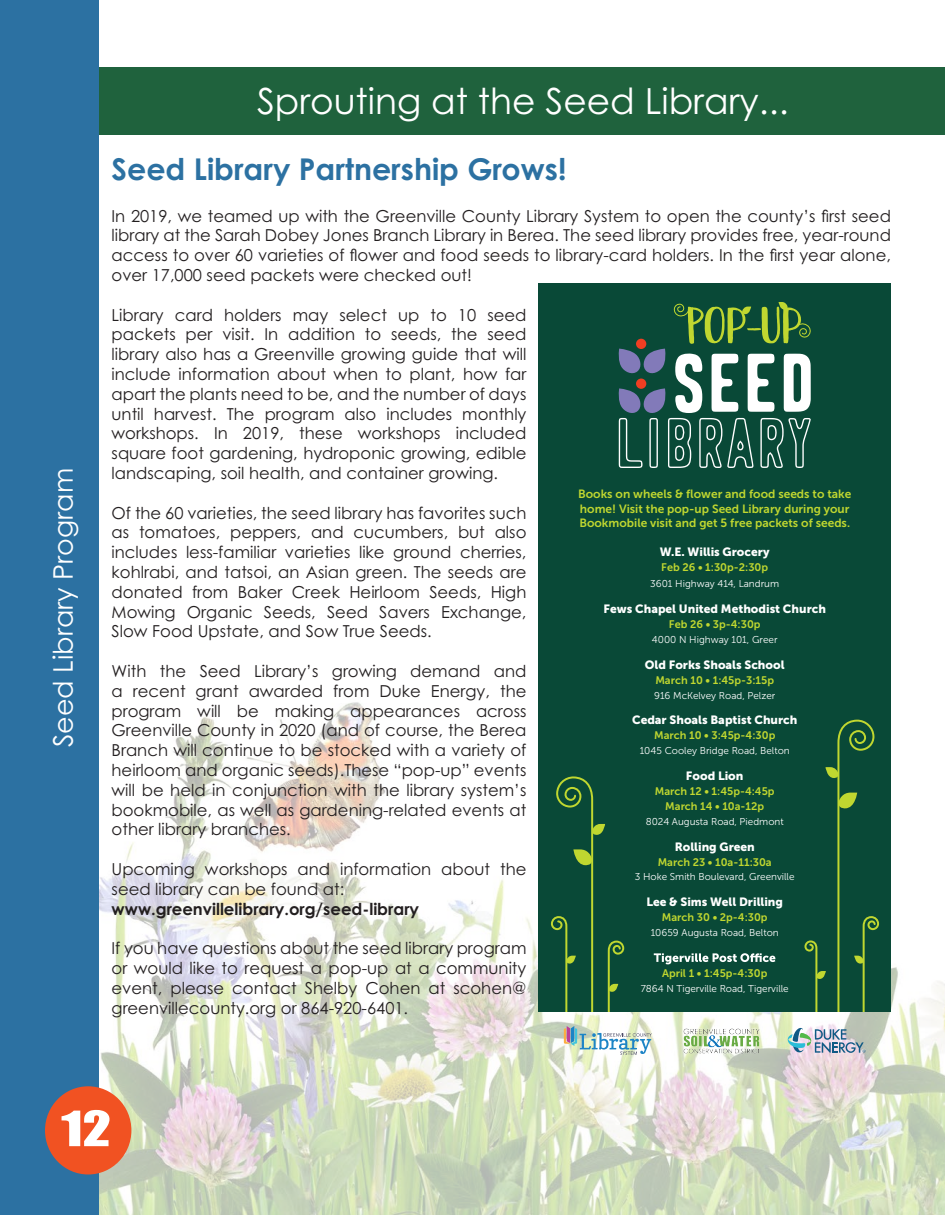
<style>
.page{position:relative;width:945px;height:1215px;background:#fff}
.page>*{position:absolute;margin:0;border:0;box-sizing:border-box;transform-origin:0 0}
.t1{font:45px "Impact";color:#fff;scale:1.25 1}
.t2{font:36px "Century Gothic Pro";color:#fff}
.t3{font:700 30px "Century Gothic Pro";color:#2c71a2}
.t4{font:27px "Century Gothic Pro";color:#fff}
.t5{font:16.5px/19.8px "Century Gothic Pro";color:#231f20;text-align:justify}
.t6{font:700 16.5px "Century Gothic Pro";color:#231f20}
.t7{font:11.85px "Museo Sans 900";color:#fff}
.t8{font:11.85px/14.2px "Museo Sans 700";color:#c0d730}
.t9{font:10.95px/14.9px "Museo Sans 700";color:#c0d730;text-align:center}
.t10{font:9.9px "Museo Sans 300";color:#fff}
</style>
<div class="page">
<img style="left:99px;top:554px;width:846px;height:661px">
<div style="left:0;top:0;width:72px;height:1215px;background:#2c71a2"></div>
<div style="left:27px;top:0;width:72px;height:1215px;background:#2c71a2"></div>
<div style="left:45px;top:1086px;width:86px;height:88px;background:#f15222;border-radius:50%"></div>
<div style="left:99px;top:68px;width:846px;height:67px;background:#1f623d"></div>
<div style="left:539px;top:284px;width:352px;height:728px;background:#094937"></div>
<svg style="left:551px;top:776px;width:74px;height:236px"></svg>
<svg style="left:804px;top:719px;width:76px;height:293px"></svg>
<svg style="left:618px;top:302px;width:193px;height:166px"></svg>
<svg style="left:564px;top:1026px;width:88px;height:29px"></svg>
<img style="left:682px;top:1025px;width:80px;height:31px">
<svg style="left:784px;top:1025px;width:82px;height:29px"></svg>
<svg style="left:654px;top:953px;width:121px;height:11px"></svg>
<p class="t4" style="left:47px;top:747px;width:281px;rotate:-90deg">Seed Library Program</p>
<p class="t2" style="left:257px;top:79px;width:533px">Sprouting at the Seed Library...</p>
<p class="t3" style="left:112px;top:151px;width:456px">Seed Library Partnership Grows!</p>
<p class="t5" style="left:112px;top:206px;width:781px">In 2019, we teamed up with the Greenville County Library System to open the county’s first seed library at the Sarah Dobey Jones Branch Library in Berea. The seed library provides free, year-round access to over 60 varieties of flower and food seeds to library-card holders. In the first year alone, over 17,000 seed packets were checked out!</p>
<p class="t5" style="left:112px;top:305px;width:416px">Library card holders may select up to 10 seed packets per visit. In addition to seeds, the seed library also has a Greenville growing guide that will include information about when to plant, how far apart the plants need to be, and the number of days until harvest. The program also includes monthly workshops. In 2019, these workshops included square foot gardening, hydroponic growing, edible landscaping, soil health, and container growing.</p>
<p class="t5" style="left:112px;top:503px;width:416px">Of the 60 varieties, the seed library has favorites such as tomatoes, peppers, and cucumbers, but also includes less-familiar varieties like ground cherries, kohlrabi, and tatsoi, an Asian green. The seeds are donated from Baker Creek Heirloom Seeds, High Mowing Organic Seeds, Seed Savers Exchange, Slow Food Upstate, and Sow True Seeds.</p>
<p class="t5" style="left:112px;top:661px;width:416px">With the Seed Library’s growing demand and a recent grant awarded from Duke Energy, the program will be making appearances across Greenville County in 2020 (and of course, the Berea Branch will continue to be stocked with a variety of heirloom and organic seeds).These “pop-up” events will be held in conjunction with the library system’s bookmobile, as well as gardening-related events at other library branches.</p>
<p class="t5" style="left:112px;top:859px;width:416px">Upcoming workshops and information about the seed library can be found at:</p>
<p class="t6" style="left:112px;top:898px;width:309px">www.greenvillelibrary.org/seed-library</p>
<p class="t5" style="left:112px;top:938px;width:416px">If you have questions about the seed library program or would like to request a pop-up at a community event, please contact Shelby Cohen at scohen@ greenvillecounty.org or 864-920-6401.</p>
<p class="t8" style="left:578px;top:487px;width:275px">Books on wheels &amp; flower and food seeds to take home! Visit the pop-up Seed Library during your<br>Bookmobile visit and get 5 free packets of seeds.</p>
<p class="t7" style="left:660px;top:545px;width:112px">W.E. Willis Grocery</p>
<p class="t9" style="left:661px;top:560px;width:108px">Feb 26 • 1:30p-2:30p</p>
<p class="t10" style="left:650px;top:579px;width:130px">3601 Highway 414, Landrum</p>
<p class="t7" style="left:604px;top:602px;width:224px">Fews Chapel United Methodist Church</p>
<p class="t9" style="left:669px;top:617px;width:93px">Feb 26 • 3p-4:30p</p>
<p class="t10" style="left:652px;top:634px;width:127px">4000 N Highway 101, Greer</p>
<p class="t7" style="left:645px;top:658px;width:141px">Old Forks Shoals School</p>
<p class="t9" style="left:655px;top:673px;width:120px">March 10 • 1:45p-3:15p</p>
<p class="t10" style="left:654px;top:690px;width:123px">916 McKelvey Road, Pelzer</p>
<p class="t7" style="left:632px;top:714px;width:167px">Cedar Shoals Baptist Church</p>
<p class="t9" style="left:654px;top:728px;width:123px">March 10 • 3:45p-4:30p</p>
<p class="t10" style="left:640px;top:746px;width:152px">1045 Cooley Bridge Road, Belton</p>
<p class="t7" style="left:686px;top:769px;width:59px">Food Lion</p>
<p class="t9" style="left:655px;top:784px;width:121px">March 12 • 1:45p-4:45p<br>March 14 • 10a-12p</p>
<p class="t10" style="left:646px;top:816px;width:139px">8024 Augusta Road, Piedmont</p>
<p class="t7" style="left:675px;top:840px;width:82px">Rolling Green</p>
<p class="t9" style="left:658px;top:854px;width:116px">March 23 • 10a-11:30a</p>
<p class="t10" style="left:635px;top:872px;width:161px">3 Hoke Smith Boulevard, Greenville</p>
<p class="t7" style="left:646px;top:895px;width:138px">Lee &amp; Sims Well Drilling</p>
<p class="t9" style="left:662px;top:910px;width:107px">March 30 • 2p-4:30p</p>
<p class="t10" style="left:651px;top:927px;width:130px">10659 Augusta Road, Belton</p>
<p class="t9" style="left:662px;top:966px;width:107px">April 1 • 1:45p-4:30p</p>
<p class="t10" style="left:641px;top:983px;width:149px">7864 N Tigerville Road, Tigerville</p>
<p class="t1" style="left:61px;top:1094px;width:41px">12</p>
</div>
